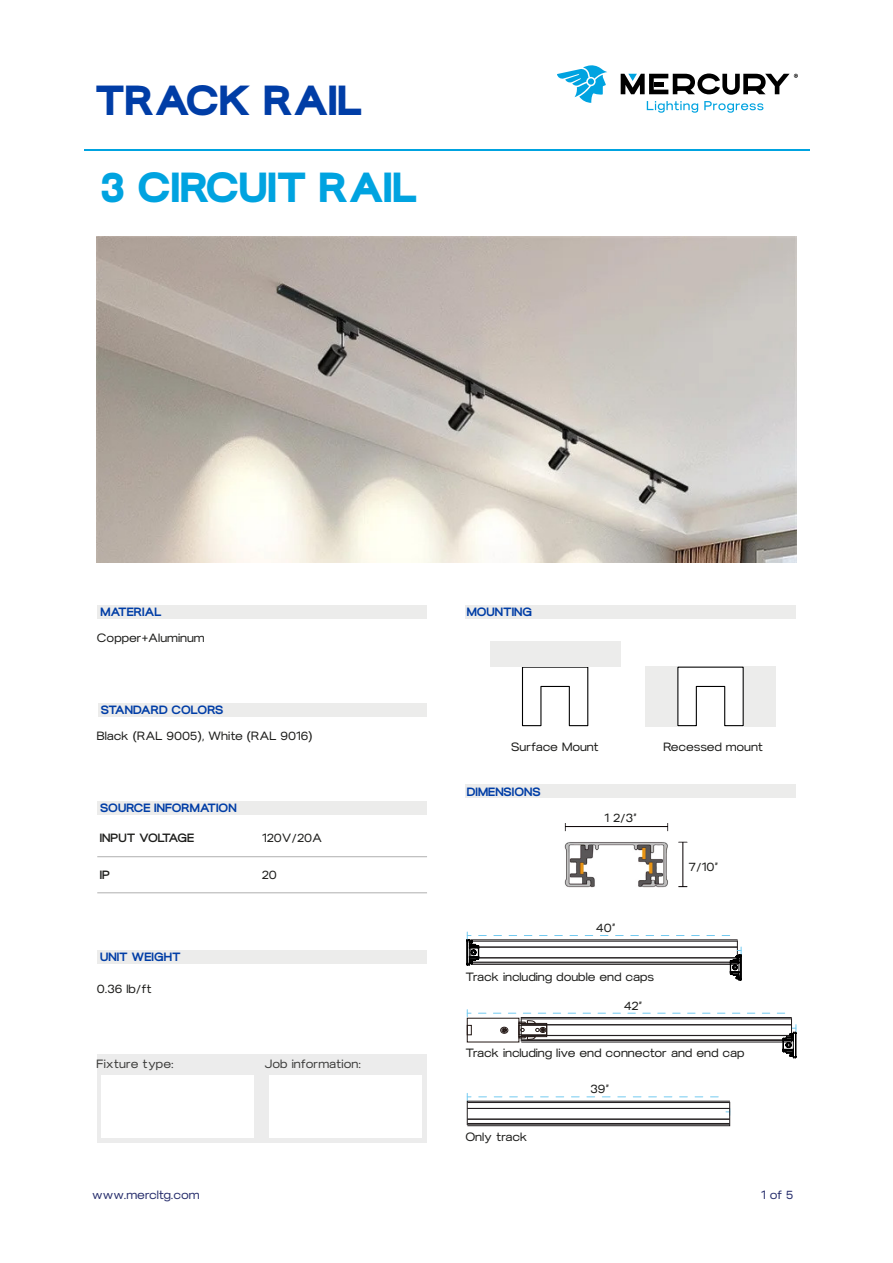
<style>
.page{position:relative;width:893px;height:1263px;background:#fff}
.page>*{position:absolute;margin:0;border:0;box-sizing:border-box;transform-origin:0 0}
.t1{font:800 42px "Blauer Nue";color:#00a3e0}
.t2{font:800 42px "Blauer Nue";color:#003da6}
.t3{font:300 12px "Blauer Nue";letter-spacing:-.005em;color:#1d1d1b}
.t4{font:600 12px "Blauer Nue";color:#003da6}
.t5{font:300 12px "Blauer Nue";color:#3c3c3b}
.t6{font:300 12px "Blauer Nue";letter-spacing:-.005em;color:#29306e}
.t7{font:500 12px "Blauer Nue";color:#1d1d1b}
</style>
<div class="page">
<hr style="left:84px;top:149px;width:725px;height:2px;background:#00a3e0">
<div style="left:98px;top:605px;width:329px;height:13px;background:#ececeb"></div>
<div style="left:98px;top:703px;width:329px;height:14px;background:#ececeb"></div>
<div style="left:97px;top:950px;width:330px;height:14px;background:#ececeb"></div>
<div style="left:97px;top:1054px;width:329px;height:88px;background:#ececec"></div>
<div style="left:102px;top:1075px;width:152px;height:63px;background:#fff"></div>
<div style="left:269px;top:1075px;width:153px;height:63px;background:#fff"></div>
<div style="left:466px;top:784px;width:330px;height:14px;background:#ececeb"></div>
<div style="left:465px;top:605px;width:331px;height:13px;background:#ececeb"></div>
<img style="left:564px;top:823px;width:124px;height:65px">
<svg style="left:466px;top:932px;width:276px;height:49px"></svg>
<svg style="left:467px;top:1010px;width:4px;height:7px"></svg>
<div style="left:467px;top:1018px;width:52px;height:24px;border:1px solid #231815"></div>
<div style="left:467px;top:1025px;width:5px;height:10px;border:1px solid #231815"></div>
<svg style="left:479px;top:1013px;width:318px;height:45px"></svg>
<svg style="left:467px;top:1093px;width:263px;height:33px"></svg>
<svg style="left:521px;top:666px;width:68px;height:61px"></svg>
<div style="left:491px;top:641px;width:130px;height:25px;background:#ececeb"></div>
<svg style="left:677px;top:666px;width:67px;height:61px"></svg>
<div style="left:645px;top:666px;width:32px;height:61px;background:#ececeb"></div>
<div style="left:744px;top:666px;width:31px;height:61px;background:#ececeb"></div>
<img style="left:96px;top:237px;width:701px;height:326px">
<div style="left:97px;top:801px;width:330px;height:14px;background:#ececeb"></div>
<hr style="left:97px;top:856px;width:330px;height:1px;background:#b1b1b1">
<hr style="left:97px;top:892px;width:330px;height:1px;background:#b1b1b1">
<svg style="left:647px;top:101px;width:51px;height:12px"></svg>
<svg style="left:704px;top:101px;width:59px;height:12px"></svg>
<svg style="left:621px;top:74px;width:177px;height:21px"></svg>
<svg style="left:557px;top:65px;width:50px;height:38px"></svg>
<h1 class="t2" style="left:95px;top:76px;width:269px">TRACK RAIL</h1>
<h1 class="t1" style="left:100px;top:162px;width:319px">3 CIRCUIT RAIL</h1>
<p class="t4" style="left:100px;top:605px;width:63px">MATERIAL</p>
<p class="t3" style="left:97px;top:631px;width:109px">Copper+Aluminum</p>
<p class="t4" style="left:101px;top:703px;width:124px">STANDARD COLORS</p>
<p class="t3" style="left:97px;top:729px;width:217px">Black (RAL 9005), White (RAL 9016)</p>
<p class="t4" style="left:100px;top:801px;width:138px">SOURCE INFORMATION</p>
<p class="t7" style="left:100px;top:831px;width:96px">INPUT VOLTAGE</p>
<p class="t7" style="left:100px;top:868px;width:12px">IP</p>
<p class="t3" style="left:262px;top:868px;width:17px">20</p>
<p class="t3" style="left:262px;top:831px;width:62px">120V/20A</p>
<p class="t4" style="left:100px;top:950px;width:82px">UNIT WEIGHT</p>
<p class="t3" style="left:97px;top:982px;width:57px">0.36 lb/ft</p>
<p class="t5" style="left:97px;top:1056px;width:79px">Fixture type:</p>
<p class="t5" style="left:265px;top:1057px;width:98px">Job information:</p>
<p class="t4" style="left:467px;top:605px;width:67px">MOUNTING</p>
<p class="t3" style="left:511px;top:739px;width:89px">Surface Mount</p>
<p class="t4" style="left:467px;top:784px;width:75px">DIMENSIONS</p>
<p class="t3" style="left:604px;top:810px;width:34px">1 2/3”</p>
<p class="t3" style="left:663px;top:739px;width:101px">Recessed mount</p>
<p class="t3" style="left:689px;top:859px;width:31px">7/10”</p>
<p class="t3" style="left:596px;top:921px;width:21px">40”</p>
<p class="t3" style="left:465px;top:970px;width:190px">Track including double end caps</p>
<p class="t3" style="left:624px;top:998px;width:20px">42”</p>
<p class="t3" style="left:465px;top:1046px;width:281px">Track including live end connector and end cap</p>
<p class="t3" style="left:465px;top:1129px;width:64px">Only track</p>
<p class="t3" style="left:590px;top:1082px;width:20px">39”</p>
<p class="t6" style="left:92px;top:1187px;width:109px">www.mercltg.com</p>
<p class="t6" style="left:761px;top:1187px;width:34px">1 of 5</p>
</div>
